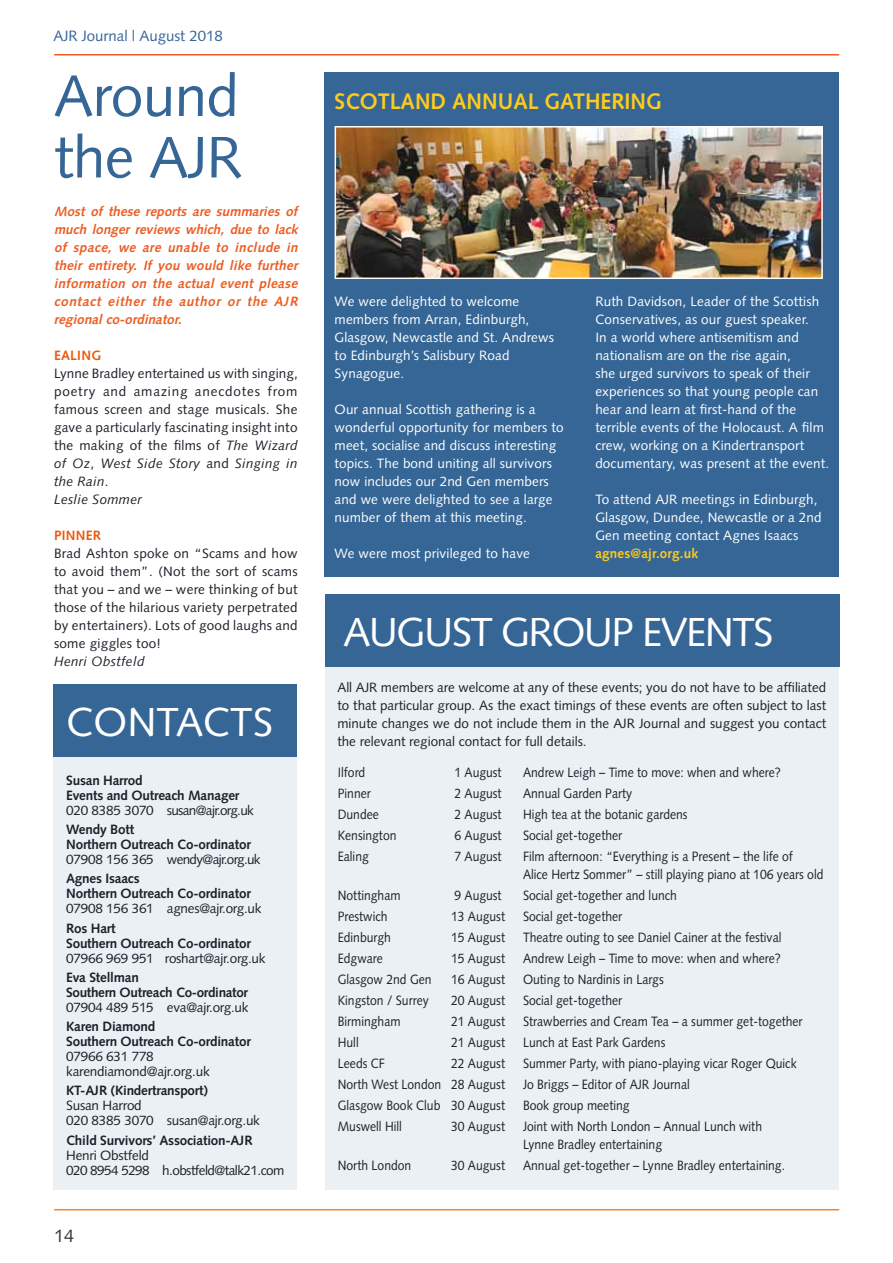
<style>
.page{position:relative;width:893px;height:1263px;background:#fff}
.page>*{position:absolute;margin:0;border:0;box-sizing:border-box;transform-origin:0 0}
.t1{font:58.5px/61.5px "Syntax LT Std";letter-spacing:-.01em;color:#356696}
.t2{font:40.5px "Syntax LT Std";letter-spacing:-.04em;color:#fff}
.t3{font:40.5px "Syntax LT Std";color:#fff}
.t4{font:700 22.5px "Syntax LT Std";color:#ffcb1b;scale:.96 1}
.t5{font:18px "Syntax LT Std";color:#333538}
.t6{font:15px "Syntax LT Std";color:#356696}
.t7{font:13.5px/17.5px "Syntax LT Std";color:#1d1f29;scale:.9 1}
.t8{font:13.5px/18px "Syntax LT Std";letter-spacing:.01em;color:#fff}
.t9{font:13.5px/18px "Syntax LT Std";color:#1d1f29}
.t10{font:700 13.5px/15px "Syntax LT Std";letter-spacing:-.015em;color:#1d1f29}
.t11{font:italic 700 13.5px/18px "Syntax LT Std";color:#ec5e24;text-align:justify}
.t12{font:13.5px "Syntax LT Std";letter-spacing:-.02em;color:#1d1f29}
.t13{font:13.5px "Syntax LT Std";letter-spacing:-.05em;color:#1d1f29}
.t14{font:13.5px/15px "Syntax LT Std";letter-spacing:-.04em;color:#1d1f29}
.t15{font:700 13.5px "Syntax LT Std";letter-spacing:.01em;color:#ffcb1b}
.t16{font:italic 13.5px "Syntax LT Std";letter-spacing:.02em;color:#1d1f29}
.t17{font:700 13.5px "Syntax LT Std";letter-spacing:.02em;color:#eb590d}
.s1{font-style:italic}
</style>
<div class="page">
<hr style="left:54px;top:1209px;width:785px;height:1px;background:#f58429">
<hr style="left:54px;top:54px;width:785px;height:2px;background:#ec5e24">
<div style="left:54px;top:684px;width:243px;height:505px;background:#ebf0f5"></div>
<div style="left:325px;top:594px;width:513px;height:595px;background:#ebf0f5"></div>
<div style="left:325px;top:594px;width:514px;height:72px;background:#356696"></div>
<div style="left:54px;top:684px;width:243px;height:72px;background:#356696"></div>
<div style="left:325px;top:72px;width:514px;height:504px;background:#356696"></div>
<img style="left:338px;top:129px;width:482px;height:147px">
<div style="left:335px;top:126px;width:488px;height:153px;border:2px solid #fff"></div>
<p class="t6" style="left:54px;top:27px;width:171px">AJR Journal | August 2018</p>
<h1 class="t1" style="left:54px;top:65px;width:190px">Around the AJR</h1>
<p class="t11" style="left:54px;top:202px;width:248px">Most of these reports are summaries of much longer reviews which, due to lack of space, we are unable to include in their entirety. If you would like further information on the actual event please contact either the author or the AJR regionalco-ordinator.</p>
<p class="t17" style="left:54px;top:348px;width:9px">ealing</p>
<p class="t9" style="left:54px;top:364px;width:245px">Lynne Bradley entertained us with singing, poetry and amazing anecdotes from famous screen and stage musicals. She gave a particularly fascinating insight into the making of the films of <span class="s1">The Wizard of Oz</span>, <span class="s1">West Side Story</span> and <span class="s1">Singing in the Rain</span>.<br><span class="s1">Leslie Sommer</span></p>
<p class="t17" style="left:54px;top:528px;width:49px">PINNER</p>
<p class="t9" style="left:54px;top:544px;width:245px;text-align:justify">Brad Ashton spoke on “Scams and how to avoid them”. (Not the sort of scams that you – and we – were thinking of but those of the hilarious variety perpetrated by entertainers). Lots of good laughs and some giggles too!</p>
<p class="t16" style="left:54px;top:653px;width:92px">Henri Obstfeld</p>
<h2 class="t3" style="left:67px;top:698px;width:208px">CONTACTS</h2>
<p class="t10" style="left:66px;top:773px;width:175px">Susan Harrod<br>Events and Outreach Manager</p>
<p class="t13" style="left:66px;top:802px;width:189px">020 8385 3070 susan@ajr.org.uk</p>
<p class="t10" style="left:66px;top:822px;width:186px">Wendy Bott<br>Northern Outreach Co-ordinator</p>
<p class="t13" style="left:66px;top:851px;width:196px">07908 156 365 wendy@ajr.org.uk</p>
<p class="t10" style="left:66px;top:871px;width:186px">Agnes Isaacs<br>Northern Outreach Co-ordinator</p>
<p class="t12" style="left:66px;top:901px;width:197px">07908 156 361 agnes@ajr.org.uk</p>
<p class="t10" style="left:66px;top:920px;width:186px">Ros Hart<br>Southern Outreach Co-ordinator</p>
<p class="t12" style="left:66px;top:950px;width:201px">07966 969 951 roshart@ajr.org.uk</p>
<p class="t10" style="left:66px;top:970px;width:183px">Eva Stellman<br>Southern Outreach Co-ordinator</p>
<p class="t9" style="left:66px;top:998px;width:184px">07904 489 515 eva@ajr.org.uk</p>
<p class="t10" style="left:66px;top:1019px;width:186px">Karen Diamond<br>Southern Outreach Co-ordinator</p>
<p class="t9" style="left:66px;top:1049px;width:145px;line-height:15px">07966 631 778 karendiamond@ajr.org.uk</p>
<p class="t10" style="left:66px;top:1083px;width:143px">KT-AJR (Kindertransport)</p>
<p class="t9" style="left:66px;top:1098px;width:195px;line-height:15px">Susan Harrod<br>020 8385 3070 susan@ajr.org.uk</p>
<p class="t10" style="left:66px;top:1132px;width:188px">Child Survivors’ Association-AJR</p>
<p class="t14" style="left:66px;top:1147px;width:220px">Henri Obstfeld<br>020 8954 5298 h.obstfeld@talk21.com</p>
<h3 class="t5" style="left:54px;top:1225px;width:22px">14</h3>
<h3 class="t4" style="left:335px;top:89px;width:342px">SCOTLAND ANNUAL GATHERING</h3>
<p class="t8" style="left:335px;top:292px;width:221px">We were delighted to welcome members from Arran, Edinburgh,<br>Glasgow, Newcastle and St. Andrews to Edinburgh’s Salisbury Road<br>Synagogue.</p>
<p class="t8" style="left:335px;top:400px;width:231px">Our annual Scottish gathering is a wonderful opportunity for members to meet, socialise and discuss interesting topics. The bond uniting all survivors now includes our 2nd Gen members and we were delighted to see a large number of them at this meeting.</p>
<p class="t8" style="left:335px;top:544px;width:197px">We were most privileged to have</p>
<p class="t8" style="left:595px;top:292px;width:235px">Ruth Davidson, Leader of the Scottish Conservatives, as our guest speaker.<br>In a world where antisemitism and nationalism are on the rise again,<br>she urged survivors to speak of their experiences so that young people can hear and learn at first-hand of the terrible events of the Holocaust. A film crew, working on a Kindertransport documentary, was present at the event.</p>
<p class="t8" style="left:595px;top:490px;width:228px">To attend AJR meetings in Edinburgh,<br>Glasgow, Dundee, Newcastle or a 2nd<br>Gen meeting contact Agnes Isaacs</p>
<p class="t15" style="left:595px;top:546px;width:104px">agnes@ajr.org.uk</p>
<h2 class="t2" style="left:344px;top:608px;width:431px">AUGUST GROUP EVENTS</h2>
<p class="t9" style="left:337px;top:679px;width:490px;text-align:justify">All AJR members are welcome at any of these events; you do not have to be affiliated to that particular group. As the exact timings of these events are often subject to last minute changes we do not include them in the AJR Journal and suggest you contact the relevant regional contact for full details.</p>
<p class="t7" style="left:338px;top:764px;width:32px">Ilford</p>
<p class="t7" style="left:454px;top:764px;width:54px">1 August</p>
<p class="t7" style="left:523px;top:764px;width:288px">Andrew Leigh – Time to move: when and where?</p>
<p class="t7" style="left:338px;top:785px;width:38px">Pinner</p>
<p class="t7" style="left:454px;top:785px;width:54px">2 August</p>
<p class="t7" style="left:523px;top:785px;width:123px">Annual Garden Party</p>
<p class="t7" style="left:338px;top:806px;width:47px">Dundee</p>
<p class="t7" style="left:454px;top:806px;width:54px">2 August</p>
<p class="t7" style="left:523px;top:806px;width:184px">High tea at the botanic gardens</p>
<p class="t7" style="left:338px;top:827px;width:67px">Kensington</p>
<p class="t7" style="left:454px;top:827px;width:54px">6 August</p>
<p class="t7" style="left:523px;top:827px;width:112px">Social get-together</p>
<p class="t7" style="left:338px;top:848px;width:36px">Ealing</p>
<p class="t7" style="left:454px;top:848px;width:54px">7 August</p>
<p class="t7" style="left:523px;top:848px;width:335px">Film afternoon: “Everything is a Present – the life of<br>Alice Hertz Sommer” – still playing piano at 106 years old</p>
<p class="t7" style="left:338px;top:886px;width:71px">Nottingham</p>
<p class="t7" style="left:454px;top:886px;width:54px">9 August</p>
<p class="t7" style="left:523px;top:886px;width:173px">Social get-together and lunch</p>
<p class="t7" style="left:338px;top:907px;width:57px">Prestwich</p>
<p class="t7" style="left:451px;top:907px;width:62px">13 August</p>
<p class="t7" style="left:523px;top:907px;width:112px">Social get-together</p>
<p class="t7" style="left:338px;top:929px;width:60px">Edinburgh</p>
<p class="t7" style="left:451px;top:929px;width:62px">15 August</p>
<p class="t7" style="left:523px;top:929px;width:289px">Theatre outing to see Daniel Cainer at the festival</p>
<p class="t7" style="left:338px;top:950px;width:52px">Edgware</p>
<p class="t7" style="left:451px;top:950px;width:62px">15 August</p>
<p class="t7" style="left:523px;top:950px;width:288px">Andrew Leigh – Time to move: when and where?</p>
<p class="t7" style="left:338px;top:971px;width:106px">Glasgow 2nd Gen</p>
<p class="t7" style="left:451px;top:971px;width:62px">16 August</p>
<p class="t7" style="left:523px;top:971px;width:158px">Outing to Nardinis in Largs</p>
<p class="t7" style="left:338px;top:992px;width:103px">Kingston / Surrey</p>
<p class="t7" style="left:451px;top:992px;width:62px">20 August</p>
<p class="t7" style="left:523px;top:992px;width:112px">Social get-together</p>
<p class="t7" style="left:338px;top:1013px;width:71px">Birmingham</p>
<p class="t7" style="left:451px;top:1013px;width:62px">21 August</p>
<p class="t7" style="left:523px;top:1013px;width:312px">Strawberries and Cream Tea – a summer get-together</p>
<p class="t7" style="left:338px;top:1034px;width:25px">Hull</p>
<p class="t7" style="left:451px;top:1034px;width:62px">21 August</p>
<p class="t7" style="left:523px;top:1034px;width:160px">Lunch at East Park Gardens</p>
<p class="t7" style="left:338px;top:1055px;width:54px">Leeds CF</p>
<p class="t7" style="left:451px;top:1055px;width:62px">22 August</p>
<p class="t7" style="left:523px;top:1055px;width:306px">Summer Party, with piano-playing vicar Roger Quick</p>
<p class="t7" style="left:338px;top:1076px;width:187px">North West London 28 August</p>
<p class="t7" style="left:523px;top:1076px;width:187px">Jo Briggs – Editor of AJR Journal</p>
<p class="t7" style="left:338px;top:1097px;width:187px">Glasgow Book Club 30 August</p>
<p class="t7" style="left:523px;top:1097px;width:120px">Book group meeting</p>
<p class="t7" style="left:338px;top:1118px;width:73px">Muswell Hill</p>
<p class="t7" style="left:451px;top:1118px;width:62px">30 August</p>
<p class="t7" style="left:523px;top:1118px;width:267px">Joint with North London – Annual Lunch with<br>Lynne Bradley entertaining</p>
<p class="t7" style="left:338px;top:1156px;width:83px">North London</p>
<p class="t7" style="left:451px;top:1156px;width:62px">30 August</p>
<p class="t7" style="left:523px;top:1156px;width:293px">Annual get-together – Lynne Bradley entertaining.</p>
</div>
